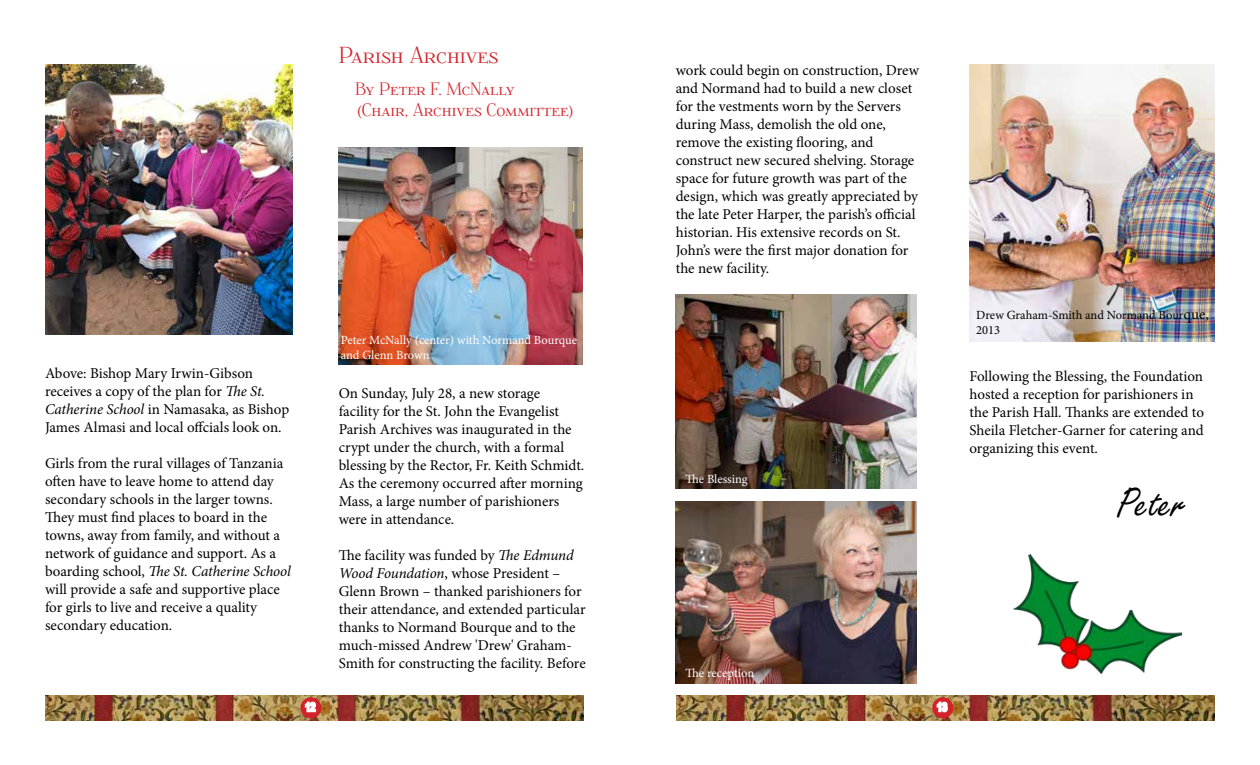
<style>
.page{position:relative;width:1260px;height:765px;background:#fff}
.page>*{position:absolute;margin:0;border:0;box-sizing:border-box;transform-origin:0 0}
.t1{font:45px "Freestyle Script";color:#000}
.t2{font:22.5px "Foglihten PCS Petitecaps";color:#d2232a}
.t3{font:17.5px/21px "Foglihten PCS Petitecaps";color:#d2232a}
.t4{font:15px/18px "Minion Pro";letter-spacing:-.005em;color:#000}
.t5{font:12.5px/15px "Minion Pro";letter-spacing:-.005em;color:#fff}
.t6{font:12.5px/15px "Minion Pro";letter-spacing:-.005em;color:#000}
.s1{font-style:italic}
.s2{font-size:15px}
</style>
<div class="page">
<img style="left:45px;top:695px;width:538px;height:26px">
<div style="left:300px;top:697px;width:21px;height:21px;background:#d2232a;border-radius:50%"></div>
<svg style="left:303px;top:698px;width:15px;height:15px"></svg>
<img style="left:339px;top:148px;width:243px;height:217px">
<img style="left:45px;top:64px;width:247px;height:271px">
<img style="left:677px;top:695px;width:538px;height:26px">
<div style="left:932px;top:697px;width:21px;height:21px;background:#d2232a;border-radius:50%"></div>
<svg style="left:935px;top:698px;width:15px;height:15px"></svg>
<img style="left:676px;top:295px;width:240px;height:194px">
<img style="left:676px;top:501px;width:240px;height:182px">
<img style="left:969px;top:64px;width:246px;height:277px">
<img style="left:1013px;top:554px;width:169px;height:120px">
<h2 class="t2" style="left:339px;top:42px;width:161px">Parish Archives</h2>
<p class="t3" style="left:355px;top:79px;width:219px">By Peter F. McNally<br>(Chair, Archives Committee)</p>
<p class="t4" style="left:45px;top:364px;width:246px">Above: Bishop Mary Irwin-Gibson receives a copy of the plan for <span class="s1">The St.<br>Catherine School</span> in Namasaka, as Bishop James Almasi and local offcials look on.</p>
<p class="t4" style="left:45px;top:454px;width:247px">Girls from the rural villages of Tanzania often have to leave home to attend day secondary schools in the larger towns.<br>They must find places to board in the towns, away from family, and without a network of guidance and support. As a boarding school, <span class="s1">The St. Catherine School </span>will provide a safe and supportive place for girls to live and receive a quality secondary education.</p>
<p class="t5" style="left:341px;top:333px;width:238px">Peter McNally (center) with Normand Bourque and Glenn Brown</p>
<p class="t4" style="left:339px;top:384px;width:247px">On Sunday, July 28, a new storage facility for the St. John the Evangelist Parish Archives was inaugurated in the crypt under the church, with a formal blessing by the Rector, Fr. Keith Schmidt.<br>As the ceremony occurred after morning Mass, a large number of parishioners were in attendance.</p>
<p class="t4" style="left:339px;top:546px;width:249px">The facility was funded by <span class="s1">The Edmund Wood Foundation</span>, whose President – Glenn Brown – thanked parishioners for their attendance, and extended particular thanks to Normand Bourque and to the much-missed Andrew 'Drew' Graham-Smith for constructing the facility. Before</p>
<p class="t4" style="left:676px;top:61px;width:245px">work could begin on construction, Drew and Normand had to build a new closet for the vestments worn by the Servers during Mass, demolish the old one, remove the existing flooring, and construct new secured shelving. Storage space for future growth was part of the design, which was greatly appreciated by the late Peter Harper, the parish’s official historian. His extensive records on St.<br>John’s were the first major donation for the new facility.</p>
<p class="t5" style="left:686px;top:471px;width:64px">The Blessing</p>
<p class="t6" style="left:976px;top:308px;width:234px">Drew Graham-Smith and Normand Bour<span class="s2">que,<br></span>2013</p>
<p class="t4" style="left:969px;top:367px;width:236px">Following the Blessing, the Foundation hosted a reception for parishioners in the Parish Hall. Thanks are extended to Sheila Fletcher-Garner for catering and organizing this event.</p>
<h1 class="t1" style="left:1117px;top:479px;width:71px">Peter</h1>
<p class="t5" style="left:686px;top:666px;width:70px">The reception</p>
</div>
